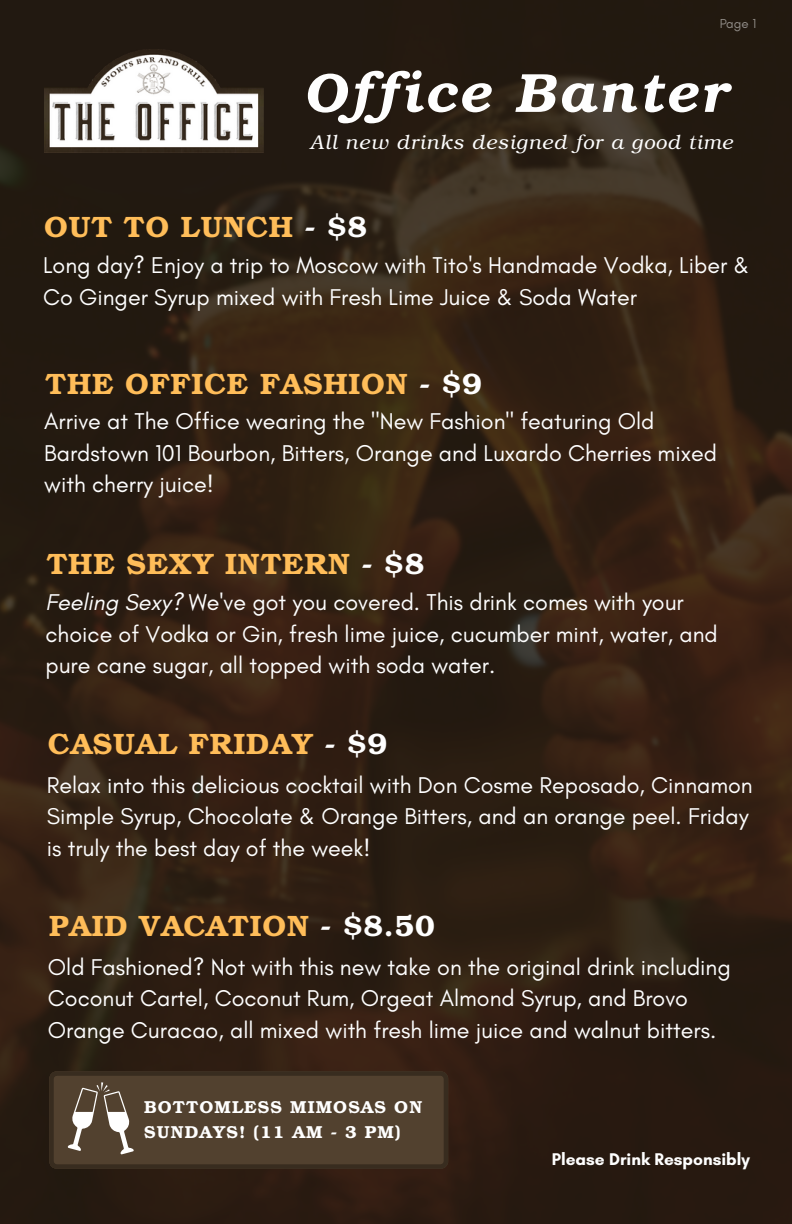
<style>
.page{position:relative;width:792px;height:1224px;background:#fff}
.page>*{position:absolute;margin:0;border:0;box-sizing:border-box;transform-origin:0 0}
.t1{font:italic 700 55.2px "Te X Gyre Bonum";letter-spacing:.055em;color:#fefefe}
.t2{font:700 29.4px "Te X Gyre Bonum";letter-spacing:.03em;color:#ffbd59}
.t3{font:23.2px/31.6px "Glacial Indifference";color:#fefefe}
.t4{font:italic 20px "Te X Gyre Bonum";letter-spacing:.055em;color:#fefefe}
.t5{font:700 17.4px/25.2px "Te X Gyre Bonum";letter-spacing:.07em;color:#fff}
.t6{font:700 17.2px "Glacial Indifference";color:#fefefe}
.t7{font:13.2px "Glacial Indifference";color:#fefefe}
.s1{color:#fefefe}
.s2{font-style:italic}
</style>
<div class="page">
<img style="left:0;top:0;width:792px;height:1224px">
<img style="left:44px;top:49px;width:219px;height:104px">
<svg style="left:49px;top:1071px;width:399px;height:98px;background:#4e3e2c"></svg>
<svg style="left:68px;top:1082px;width:66px;height:72px"></svg>
<p class="t7" style="left:719px;top:16px;width:38px">Page 1</p>
<h1 class="t1" style="left:304px;top:49px;width:425px">Office Banter</h1>
<p class="t4" style="left:310px;top:127px;width:424px">All new drinks designed for a good time</p>
<p class="t2" style="left:44px;top:204px;width:324px">OUT TO LUNCH <span class="s1">- $8</span></p>
<p class="t3" style="left:43px;top:249px;width:708px">Long day? Enjoy a trip to Moscow with Tito's Handmade Vodka, Liber &amp;<br>Co Ginger Syrup mixed with Fresh Lime Juice &amp; Soda Water</p>
<p class="t2" style="left:46px;top:361px;width:438px">THE OFFICE FASHION <span class="s1">- $9</span></p>
<p class="t3" style="left:44px;top:405px;width:674px">Arrive at The Office wearing the "New Fashion" featuring Old<br>Bardstown 101 Bourbon, Bitters, Orange and Luxardo Cherries mixed with cherry juice!</p>
<p class="t2" style="left:47px;top:541px;width:379px">THE SEXY INTERN <span class="s1">- $8</span></p>
<p class="t3" style="left:46px;top:586px;width:674px"><span class="s2">Feeling Sexy?</span> We've got you covered. This drink comes with your choice of Vodka or Gin, fresh lime juice, cucumber mint, water, and pure cane sugar, all topped with soda water.</p>
<p class="t2" style="left:48px;top:721px;width:341px">CASUAL FRIDAY <span class="s1">- $9</span></p>
<p class="t3" style="left:47px;top:769px;width:708px">Relax into this delicious cocktail with Don Cosme Reposado, Cinnamon<br>Simple Syrup, Chocolate &amp; Orange Bitters, and an orange peel. Friday is truly the best day of the week!</p>
<p class="t2" style="left:49px;top:903px;width:387px">PAID VACATION <span class="s1">- $8.50</span></p>
<p class="t3" style="left:48px;top:951px;width:684px">Old Fashioned? Not with this new take on the original drink including<br>Coconut Cartel, Coconut Rum, Orgeat Almond Syrup, and Brovo<br>Orange Curacao, all mixed with fresh lime juice and walnut bitters.</p>
<p class="t5" style="left:144px;top:1093px;width:280px">BOTTOMLESS MIMOSAS ON<br>SUNDAYS! (11 AM - 3 PM)</p>
<p class="t6" style="left:552px;top:1149px;width:200px">Please Drink Responsibly</p>
</div>
